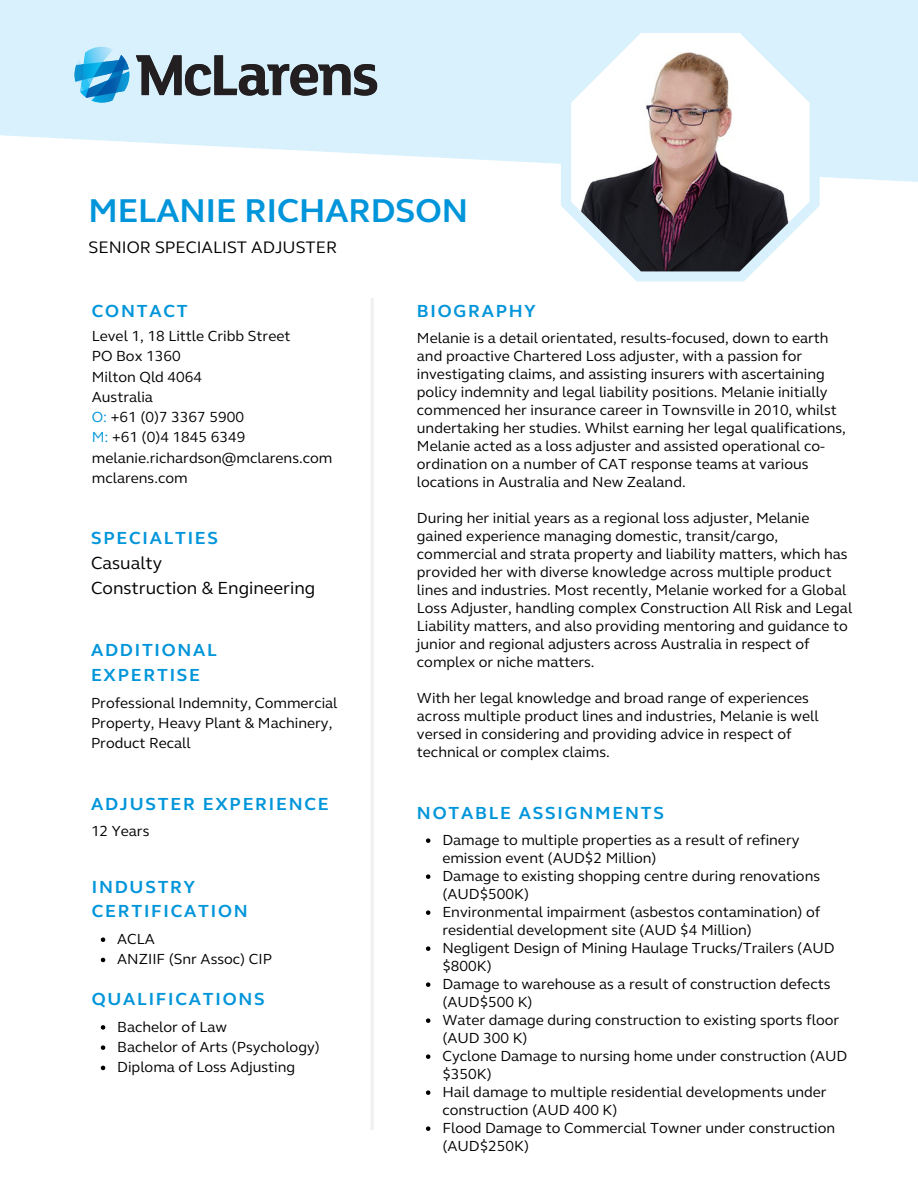
<style>
.page{position:relative;width:918px;height:1188px;background:#fff}
.page>*{position:absolute;margin:0;border:0;box-sizing:border-box;transform-origin:0 0}
.t1{font:700 33.9px "FS Elliot";color:#0095da}
.t2{font:700 18px/24.8px "FS Elliot";letter-spacing:.1em;color:#0095da}
.t3{font:18px/24.8px "FS Elliot";color:#000}
.t4{font:17.1px "FS Elliot";color:#000}
.t5{font:15px/18px "FS Elliot";color:#000}
.s1{color:#0095da}
</style>
<div class="page">
<hr style="left:371px;top:298px;width:3px;height:832px;background:#eff0f2">
<svg style="left:561px;top:23px;width:259px;height:258px;fill:#d8f1fd"></svg>
<img style="left:571px;top:33px;width:239px;height:238px">
<svg style="left:426px;top:838px;width:4px;height:5px"></svg>
<svg style="left:426px;top:874px;width:4px;height:5px"></svg>
<svg style="left:426px;top:910px;width:4px;height:5px"></svg>
<svg style="left:426px;top:946px;width:4px;height:5px"></svg>
<svg style="left:426px;top:982px;width:4px;height:5px"></svg>
<svg style="left:426px;top:1018px;width:4px;height:5px"></svg>
<svg style="left:426px;top:1054px;width:4px;height:5px"></svg>
<svg style="left:426px;top:1090px;width:4px;height:5px"></svg>
<svg style="left:426px;top:1126px;width:4px;height:5px"></svg>
<img style="left:54px;top:23px;width:344px;height:103px">
<svg style="left:101px;top:937px;width:4px;height:5px"></svg>
<svg style="left:101px;top:958px;width:4px;height:4px"></svg>
<svg style="left:101px;top:1025px;width:4px;height:5px"></svg>
<svg style="left:101px;top:1045px;width:4px;height:5px"></svg>
<svg style="left:101px;top:1066px;width:4px;height:4px"></svg>
<h1 class="t1" style="left:89px;top:190px;width:381px">MELANIE RICHARDSON</h1>
<p class="t4" style="left:89px;top:237px;width:250px">SENIOR SPECIALIST ADJUSTER</p>
<p class="t2" style="left:92px;top:299px;width:97px">CONTACT</p>
<p class="t5" style="left:92px;top:326px;width:242px;line-height:20.2px">Level 1, 18 Little Cribb Street<br>PO Box 1360<br>Milton Qld 4064<br>Australia<br><span class="s1">O:</span> +61 (0)7 3367 5900<br><span class="s1">M:</span> +61 (0)4 1845 6349 melanie.richardson@mclarens.com mclarens.com</p>
<p class="t2" style="left:91px;top:526px;width:129px">SPECIALTIES</p>
<p class="t3" style="left:91px;top:551px;width:226px">Casualty<br>Construction &amp; Engineering</p>
<p class="t2" style="left:91px;top:638px;width:127px">ADDITIONAL<br>EXPERTISE</p>
<p class="t5" style="left:91px;top:693px;width:248px;line-height:20.2px">Professional Indemnity, Commercial<br>Property, Heavy Plant &amp; Machinery,<br>Product Recall</p>
<p class="t2" style="left:91px;top:791px;width:239px">ADJUSTER EXPERIENCE</p>
<p class="t5" style="left:91px;top:822px;width:60px">12 Years</p>
<p class="t2" style="left:92px;top:874px;width:158px">INDUSTRY<br>CERTIFICATION</p>
<p class="t5" style="left:117px;top:929px;width:156px;line-height:20.2px">ACLA<br>ANZIIF (Snr Assoc) CIP</p>
<p class="t2" style="left:92px;top:987px;width:175px">QUALIFICATIONS</p>
<p class="t5" style="left:117px;top:1017px;width:204px;line-height:20.2px">Bachelor of Law<br>Bachelor of Arts (Psychology)<br>Diploma of Loss Adjusting</p>
<p class="t2" style="left:417px;top:299px;width:120px">BIOGRAPHY</p>
<p class="t5" style="left:417px;top:330px;width:431px">Melanie is a detail orientated, results-focused, down to earth and proactive Chartered Loss adjuster, with a passion for investigating claims, and assisting insurers with ascertaining policy indemnity and legal liability positions. Melanie initially commenced her insurance career in Townsville in 2010, whilst undertaking her studies. Whilst earning her legal qualifications, Melanie acted as a loss adjuster and assisted operational co&shy;ordination on a number of CAT response teams at various locations in Australia and New Zealand.</p>
<p class="t5" style="left:417px;top:510px;width:437px">During her initial years as a regional loss adjuster, Melanie gained experience managing domestic, transit/cargo, commercial and strata property and liability matters, which has provided her with diverse knowledge across multiple product lines and industries. Most recently, Melanie worked for a Global Loss Adjuster, handling complex Construction All Risk and Legal Liability matters, and also providing mentoring and guidance to junior and regional adjusters across Australia in respect of complex or niche matters.</p>
<p class="t5" style="left:417px;top:690px;width:403px">With her legal knowledge and broad range of experiences across multiple product lines and industries, Melanie is well versed in considering and providing advice in respect of technical or complex claims.</p>
<p class="t2" style="left:417px;top:800px;width:248px">NOTABLE ASSIGNMENTS</p>
<p class="t5" style="left:442px;top:831px;width:406px">Damage to multiple properties as a result of refinery emission event (AUD$2 Million)<br>Damage to existing shopping centre during renovations (AUD$500K)<br>Environmental impairment (asbestos contamination) of residential development site (AUD $4 Million)<br>Negligent Design of Mining Haulage Trucks/Trailers (AUD $800K)<br>Damage to warehouse as a result of construction defects (AUD$500 K)<br>Water damage during construction to existing sports floor (AUD 300 K)<br>Cyclone Damage to nursing home under construction (AUD $350K)<br>Hail damage to multiple residential developments under construction (AUD 400 K)<br>Flood Damage to Commercial Towner under construction (AUD$250K)</p>
</div>
